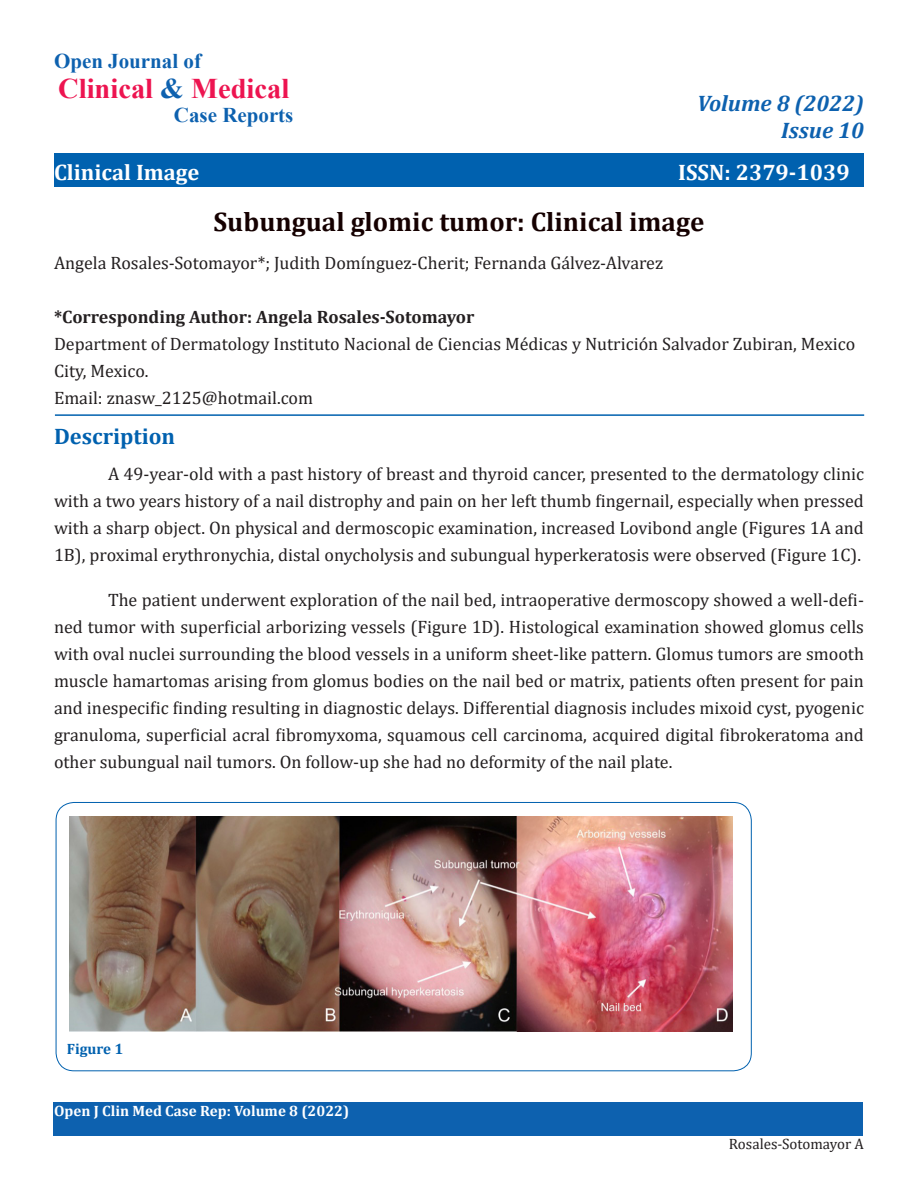
<style>
.page{position:relative;width:918px;height:1188px;background:#fff}
.page>*{position:absolute;margin:0;border:0;box-sizing:border-box;transform-origin:0 0}
.t1{font:700 28.5px "Times New Roman";color:#ed1450}
.t2{font:700 27px "Cambria";color:#150000}
.t3{font:700 22.5px "Cambria";color:#fff}
.t4{font:italic 700 22.5px "Cambria";color:#0d61af}
.t5{font:700 22.5px "Cambria";color:#0061af}
.t6{font:700 21px "Times New Roman";color:#0d61af}
.t7{font:18px/27px "Cambria";color:#231f20;text-align:justify}
.t8{font:700 18px "Cambria";color:#231f20}
.t9{font:700 15px "Cambria";color:#fff}
.t10{font:15px "Cambria";color:#231f20}
.t11{font:700 15px "Cambria";color:#0061af}
.s1{color:#0d61af}
</style>
<div class="page">
<div style="left:54px;top:153px;width:810px;height:34px;background:#0061af"></div>
<div style="left:53px;top:1102px;width:810px;height:34px;background:#0d61af"></div>
<hr style="left:55px;top:414px;width:809px;height:2px;background:#0061af">
<img style="left:70px;top:816px;width:662px;height:216px">
<p class="t6" style="left:54px;top:46px;width:149px">Open Journal of</p>
<p class="t1" style="left:58px;top:68px;width:233px">Clinical <span class="s1">&amp;</span> Medical</p>
<p class="t6" style="left:174px;top:100px;width:121px">Case Reports</p>
<p class="t3" style="left:54px;top:156px;width:147px">Clinical Image</p>
<p class="t4" style="left:697px;top:88px;width:168px">Volume 8 (2022)</p>
<p class="t4" style="left:781px;top:115px;width:84px">Issue 10</p>
<p class="t3" style="left:678px;top:156px;width:173px">ISSN: 2379-1039</p>
<p class="t2" style="left:213px;top:203px;width:492px">Subungual glomic tumor: Clinical image</p>
<p class="t7" style="left:54px;top:249px;width:611px">Angela Rosales-Sotomayor*; Judith Domínguez-Cherit; Fernanda Gálvez-Alvarez</p>
<p class="t8" style="left:54px;top:304px;width:422px">*Corresponding Author: Angela Rosales-Sotomayor</p>
<p class="t7" style="left:54px;top:330px;width:803px">Department of Dermatology Instituto Nacional de Ciencias Médicas y Nutrición Salvador Zubiran, Mexico<br>City, Mexico.</p>
<p class="t7" style="left:54px;top:384px;width:261px">Email: znasw_2125@hotmail.com</p>
<p class="t5" style="left:54px;top:420px;width:123px">Description</p>
<p class="t7" style="left:54px;top:460px;width:812px;text-indent:54px">A 49-year-old with a past history of breast and thyroid cancer, presented to the dermatology clinic with a two years history of a nail distrophy and pain on her left thumb fingernail, especially when pressed with a sharp object. On physical and dermoscopic examination, increased Lovibond angle (Figures 1A and 1B), proximal erythronychia, distal onycholysis and subungual hyperkeratosis were observed (Figure 1C).</p>
<p class="t7" style="left:54px;top:586px;width:811px;text-indent:54px">The patient underwent exploration of the nail bed, intraoperative dermoscopy showed a well-defi&shy;ned tumor with superficial arborizing vessels (Figure 1D). Histological examination showed glomus cells with oval nuclei surrounding the blood vessels in a uniform sheet-like pattern. Glomus tumors are smooth muscle hamartomas arising from glomus bodies on the nail bed or matrix, patients often present for pain and inespecific finding resulting in diagnostic delays. Differential diagnosis includes mixoid cyst, pyogenic granuloma, superficial acral fibromyxoma, squamous cell carcinoma, acquired digital fibrokeratoma and other subungual nail tumors. On follow-up she had no deformity of the nail plate.</p>
<p class="t11" style="left:67px;top:1039px;width:58px">Figure 1</p>
<p class="t9" style="left:54px;top:1100px;width:297px">Open J Clin Med Case Rep: Volume 8 (2022)</p>
<p class="t10" style="left:729px;top:1135px;width:137px">Rosales-Sotomayor A</p>
</div>
